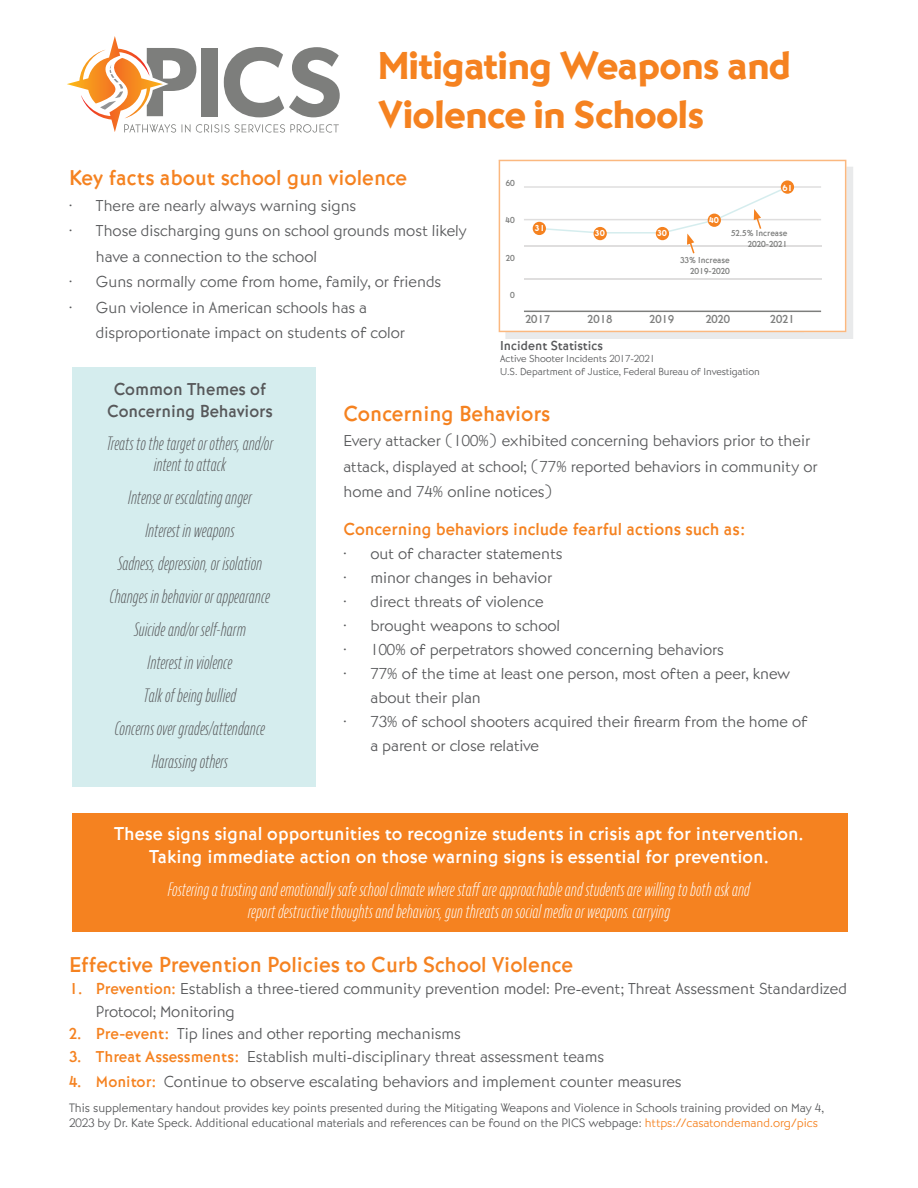
<style>
.page{position:relative;width:918px;height:1188px;background:#fff}
.page>*{position:absolute;margin:0;border:0;box-sizing:border-box;transform-origin:0 0}
.t1{font:40.5px/48.6px "Bernhard Got URW Hea";color:#f58220}
.t2{font:500 22.5px "Bernhard Got URW";color:#f58220}
.t3{font:500 19.5px/22.5px "Bernhard Got URW";color:#fff;text-align:center}
.t4{font:italic 300 extra-condensed 18px/33px "Bernina Sans";color:#57585a;text-align:center}
.t5{font:italic 300 extra-condensed 18px/21.6px "Bernina Sans";color:#fff;text-align:center}
.t6{font:500 18px "Bernhard Got URW";color:#f58220}
.t7{font:500 18px/21.6px "Bernhard Got URW";color:#57585a;text-align:center}
.t8{font:300 16.5px/24px "Bernhard Got URW";color:#57585a}
.t9{font:300 16.5px/25.5px "Bernhard Got URW";color:#595a5c}
.t10{font:500 13.5px "Bernhard Got URW";color:#57585a}
.t11{font:300 12.75px/15.3px "Bernhard Got URW";color:#57585a}
.t12{font:500 12px "Bernhard Got URW";color:#7d7e7d}
.t13{font:300 10.5px "Bernhard Got URW";color:#57585a}
.t14{font:500 9px/10.8px "Bernhard Got URW";color:#7d7e7d;text-align:right}
.t15{font:9px "Bernhard Got URW Hea";color:#fff}
.s1{font-weight:500;color:#f58220}
.s2{color:#f58220}
</style>
<div class="page">
<div style="left:72px;top:367px;width:244px;height:420px;background:#d5edee"></div>
<div style="left:72px;top:814px;width:776px;height:118px;background:#f58220"></div>
<svg style="left:67px;top:36px;width:273px;height:97px"></svg>
<img style="left:804px;top:166px;width:49px;height:173px">
<svg style="left:499px;top:160px;width:347px;height:172px"></svg>
<hr style="left:524px;top:278px;width:297px;height:1px;background:#dfdede">
<hr style="left:524px;top:311px;width:297px;height:1px;background:#7d7e7c">
<div style="left:781px;top:180px;width:13px;height:14px;background:#f58220;border-radius:50%"></div>
<svg style="left:524px;top:186px;width:297px;height:69px"></svg>
<h1 class="t1" style="left:378px;top:43px;width:414px">Mitigating Weapons and<br>Violence in Schools</h1>
<h2 class="t2" style="left:69px;top:165px;width:340px">Key facts about school gun violence</h2>
<p class="t9" style="left:69px;top:193px;width:289px">• There are nearly always warning signs</p>
<p class="t9" style="left:96px;top:218px;width:373px;text-indent:-27px">• Those discharging guns on school grounds most likely have a connection to the school</p>
<p class="t9" style="left:69px;top:269px;width:374px">• Guns normally come from home, family, or friends</p>
<p class="t9" style="left:96px;top:295px;width:311px;text-indent:-27px">• Gun violence in American schools has a disproportionate impact on students of color</p>
<p class="t14" style="left:506px;top:178px;width:11px">60</p>
<p class="t14" style="left:506px;top:215px;width:11px">40</p>
<p class="t14" style="left:506px;top:253px;width:11px">20</p>
<p class="t14" style="left:510px;top:290px;width:6px">0</p>
<p class="t15" style="left:782px;top:182px;width:12px">61</p>
<p class="t15" style="left:709px;top:215px;width:12px">40</p>
<p class="t15" style="left:535px;top:222px;width:12px">31</p>
<p class="t14" style="left:731px;top:228px;width:58px">52.5% Increase<br>2020-2021</p>
<p class="t15" style="left:594px;top:228px;width:12px">30</p>
<p class="t15" style="left:657px;top:228px;width:12px">30</p>
<p class="t14" style="left:680px;top:255px;width:51px">33% Increase<br>2019-2020</p>
<p class="t12" style="left:525px;top:312px;width:26px">2017</p>
<p class="t12" style="left:588px;top:312px;width:26px">2018</p>
<p class="t12" style="left:650px;top:312px;width:26px">2019</p>
<p class="t12" style="left:706px;top:312px;width:26px">2020</p>
<p class="t12" style="left:770px;top:312px;width:26px">2021</p>
<p class="t10" style="left:500px;top:337px;width:104px">Incident Statistics</p>
<p class="t13" style="left:500px;top:353px;width:156px">Active Shooter Incidents 2017-2021</p>
<p class="t13" style="left:500px;top:365px;width:261px">U.S. Department of Justice, Federal Bureau of Investigation</p>
<h2 class="t2" style="left:343px;top:400px;width:209px">Concerning Behaviors</h2>
<p class="t9" style="left:343px;top:428px;width:476px">Every attacker (100%) exhibited concerning behaviors prior to their attack, displayed at school; (77% reported behaviors in community or home and 74% online notices)</p>
<h3 class="t6" style="left:343px;top:518px;width:403px">Concerning behaviors include fearful actions such as:</h3>
<p class="t8" style="left:343px;top:541px;width:221px">• out of character statements</p>
<p class="t8" style="left:343px;top:565px;width:210px">• minor changes in behavior</p>
<p class="t8" style="left:343px;top:589px;width:202px">• direct threats of violence</p>
<p class="t8" style="left:343px;top:613px;width:218px">• brought weapons to school</p>
<p class="t8" style="left:343px;top:637px;width:382px">• 100% of perpetrators showed concerning behaviors</p>
<p class="t8" style="left:370px;top:661px;width:422px;text-indent:-27px">• 77% of the time at least one person, most often a peer, knew about their plan</p>
<p class="t8" style="left:370px;top:709px;width:439px;text-indent:-27px">• 73% of school shooters acquired their firearm from the home of a parent or close relative</p>
<h3 class="t7" style="left:107px;top:379px;width:167px">Common Themes of<br>Concerning Behaviors</h3>
<p class="t4" style="left:107px;top:434px;width:168px;line-height:21.6px">Treats to the target or others, and/or intent to attack</p>
<p class="t4" style="left:110px;top:482px;width:162px">Intense or escalating anger<br>Interest in weapons<br>Sadness, depression, or isolation<br>Changes in behavior or appearance<br>Suicide and/or self-harm<br>Interest in violence<br>Talk of being bullied<br>Concerns over grades/attendance<br>Harassing others</p>
<p class="t3" style="left:114px;top:823px;width:691px">These signs signal opportunities to recognize students in crisis apt for intervention.<br>Taking immediate action on those warning signs is essential for prevention.</p>
<p class="t5" style="left:168px;top:880px;width:584px">Fostering a trusting and emotionally safe school climate where staff are approachable and students are willing to both ask and report destructive thoughts and behaviors, gun threats on social media or weapons. carrying</p>
<h2 class="t2" style="left:69px;top:951px;width:506px">Effective Prevention Policies to Curb School Violence</h2>
<p class="t8" style="left:96px;top:978px;width:752px;line-height:22.5px;text-indent:-27px"><span class="s1">1. Prevention:</span> Establish a three-tiered community prevention model: Pre-event; Threat Assessment Standardized<br>Protocol; Monitoring</p>
<p class="t8" style="left:69px;top:1022px;width:393px"><span class="s1">2. Pre-event:</span> Tip lines and other reporting mechanisms</p>
<p class="t9" style="left:69px;top:1044px;width:537px"><span class="s1">3. Threat Assessments:</span> Establish multi-disciplinary threat assessment teams</p>
<p class="t8" style="left:69px;top:1070px;width:614px"><span class="s1">4. Monitor:</span> Continue to observe escalating behaviors and implement counter measures</p>
<p class="t11" style="left:69px;top:1100px;width:756px">This supplementary handout provides key points presented during the Mitigating Weapons and Violence in Schools training provided on May 4,<br>2023 by Dr. Kate Speck. Additional educational materials and references can be found on the PICS webpage: <span class="s2">https://casatondemand.org/pics</span></p>
</div>
